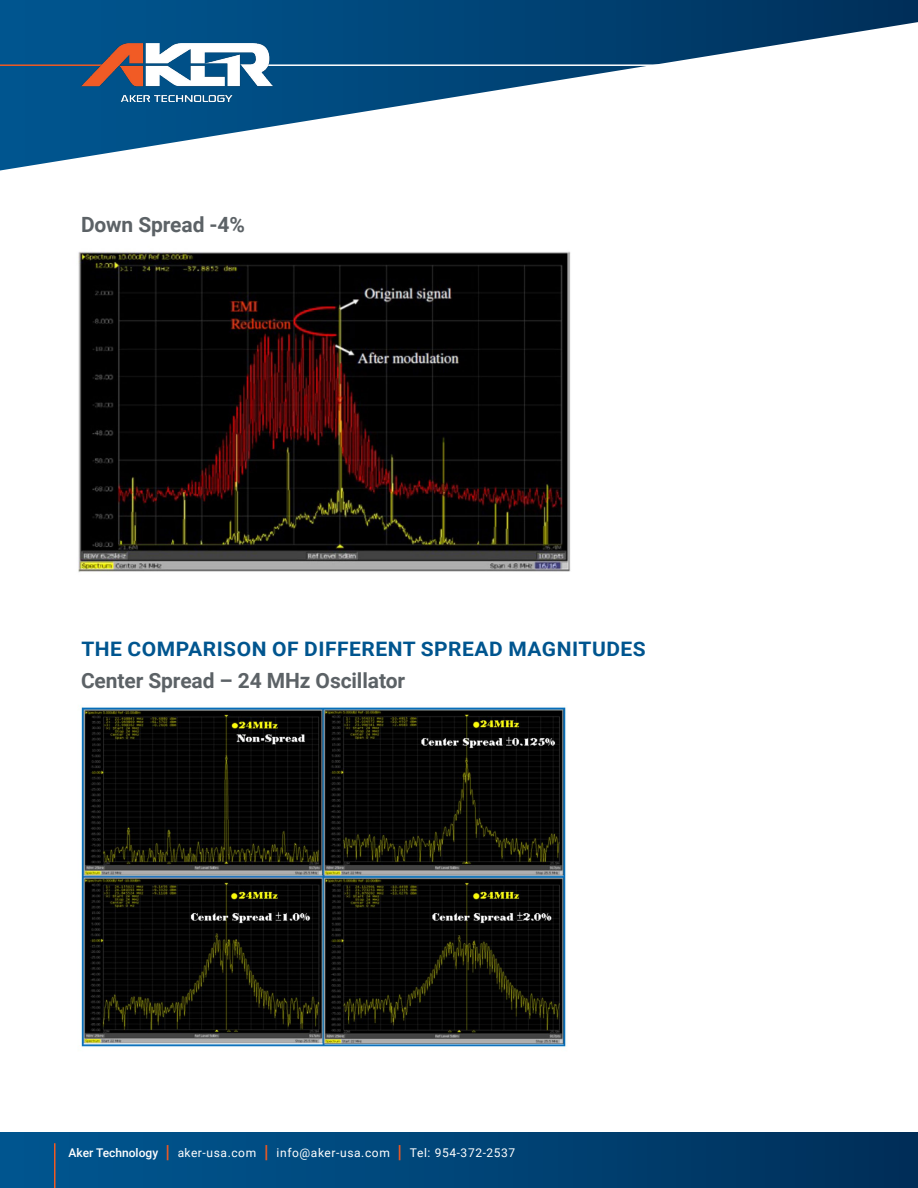
<style>
.page{position:relative;width:918px;height:1188px;background:#fff}
.page>*{position:absolute;margin:0;border:0;box-sizing:border-box;transform-origin:0 0}
.t1{font:700 21px "Roboto";letter-spacing:-.005em;color:#5c6266}
.t2{font:700 19.95px "Roboto";letter-spacing:.025em;color:#00558f;scale:1.05 1}
.t3{font:12px "Roboto";letter-spacing:.05em;color:#fff}
.s1{font-weight:500}
.s2{font-weight:700;font-size:18px;color:#f15a22}
</style>
<div class="page">
<svg style="left:0;top:0;width:918px;height:171px"></svg>
<hr style="left:0;top:64px;width:112px;height:2px;background:#f15a22">
<hr style="left:261px;top:64px;width:657px;height:2px;background:#fff">
<img style="left:81px;top:43px;width:191px;height:59px">
<div style="left:0;top:1132px;width:918px;height:56px;background:linear-gradient(to right,#005893,#002f5a)"></div>
<hr style="left:54px;top:1143px;width:2px;height:45px;background:#f15a22">
<img style="left:78px;top:251px;width:493px;height:321px">
<img style="left:81px;top:707px;width:485px;height:340px">
<h1 class="t1" style="left:81px;top:210px;width:166px">Down Spread -4%</h1>
<h2 class="t2" style="left:81px;top:635px;width:539px">THE COMPARISON OF DIFFERENT SPREAD MAGNITUDES</h2>
<h1 class="t1" style="left:81px;top:665px;width:326px">Center Spread – 24 MHz Oscillator</h1>
<p class="t3" style="left:69px;top:1144px;width:448px"><span class="s1">Aker Technology</span> <span class="s2">|</span> aker-usa.com <span class="s2">|</span> info@aker-usa.com <span class="s2">|</span> Tel: 954-372-2537</p>
</div>
